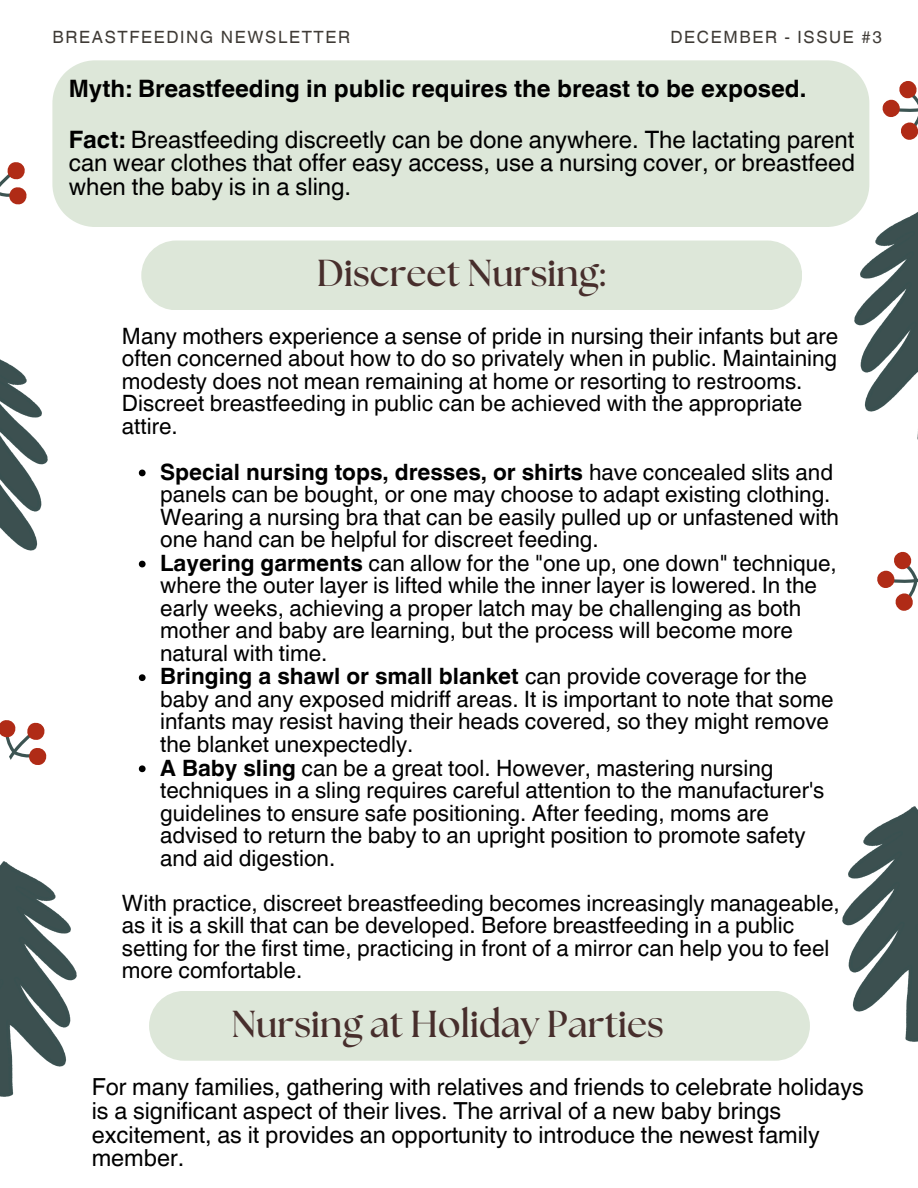
<style>
.page{position:relative;width:918px;height:1188px;background:#fff}
.page>*{position:absolute;margin:0;border:0;box-sizing:border-box;transform-origin:0 0}
.t1{font:700 37.5px "The Seasons";color:#472e2c}
.t2{font:24px/23.7px "Helvetica World";color:#000;text-align:justify}
.t3{font:700 24px "Helvetica World";color:#000}
.t4{font:23.55px/23.7px "Helvetica World";color:#000}
.t5{font:22.5px/22.5px "Helvetica World";color:#000}
.t6{font:16.95px "Helvetica World";letter-spacing:.1em;color:#3f3b36}
.s1{font-weight:700}
</style>
<div class="page">
<div style="left:52px;top:60px;width:817px;height:167px;background:#dde7d9"></div>
<img style="left:854px;top:206px;width:64px;height:234px">
<img style="left:842px;top:806px;width:76px;height:235px">
<svg style="left:877px;top:551px;width:41px;height:60px"></svg>
<img style="left:0;top:359px;width:48px;height:192px">
<svg style="left:0;top:720px;width:47px;height:45px"></svg>
<img style="left:0;top:861px;width:77px;height:236px">
<svg style="left:0;top:162px;width:27px;height:43px"></svg>
<svg style="left:882px;top:81px;width:36px;height:59px"></svg>
<div style="left:141px;top:241px;width:661px;height:69px;background:#dde7d9;border-radius:35px"></div>
<svg style="left:139px;top:470px;width:7px;height:6px"></svg>
<svg style="left:139px;top:561px;width:7px;height:6px"></svg>
<svg style="left:139px;top:674px;width:7px;height:7px"></svg>
<svg style="left:139px;top:765px;width:7px;height:7px"></svg>
<div style="left:149px;top:991px;width:661px;height:70px;background:#dde7d9;border-radius:35px"></div>
<p class="t6" style="left:52px;top:27px;width:299px">BREASTFEEDING NEWSLETTER</p>
<p class="t6" style="left:670px;top:27px;width:213px">DECEMBER - ISSUE #3</p>
<h2 class="t3" style="left:69px;top:69px;width:739px">Myth: Breastfeeding in public requires the breast to be exposed.</h2>
<h3 class="t2" style="left:69px;top:128px;width:788px"><span class="s1">Fact:</span> Breastfeeding discreetly can be done anywhere. The lactating parent can wear clothes that offer easy access, use a nursing cover, or breastfeed when the baby is in a sling.</h3>
<p class="t1" style="left:317px;top:256px;width:290px">Discreet Nursing:</p>
<p class="t5" style="left:122px;top:325px;width:718px">Many mothers experience a sense of pride in nursing their infants but are often concerned about how to do so privately when in public. Maintaining modesty does not mean remaining at home or resorting to restrooms.<br>Discreet breastfeeding in public can be achieved with the appropriate attire.</p>
<p class="t5" style="left:160px;top:461px;width:680px"><span class="s1">Special nursing tops, dresses, or shirts</span> have concealed slits and panels can be bought, or one may choose to adapt existing clothing.<br>Wearing a nursing bra that can be easily pulled up or unfastened with one hand can be helpful for discreet feeding.</p>
<h1 class="t5" style="left:160px;top:552px;width:678px"><span class="s1">Layering garments</span> can allow for the "one up, one down" technique, where the outer layer is lifted while the inner layer is lowered. In the early weeks, achieving a proper latch may be challenging as both mother and baby are learning, but the process will become more natural with time.</h1>
<h3 class="t5" style="left:160px;top:665px;width:675px"><span class="s1">Bringing a shawl or small blanket</span> can provide coverage for the baby and any exposed midriff areas. It is important to note that some infants may resist having their heads covered, so they might remove the blanket unexpectedly.</h3>
<p class="t5" style="left:160px;top:757px;width:666px"><span class="s1">A Baby sling</span> can be a great tool. However, mastering nursing techniques in a sling requires careful attention to the manufacturer's guidelines to ensure safe positioning. After feeding, moms are advised to return the baby to an upright position to promote safety and aid digestion.</p>
<p class="t5" style="left:122px;top:892px;width:719px">With practice, discreet breastfeeding becomes increasingly manageable, as it is a skill that can be developed. Before breastfeeding in a public setting for the first time, practicing in front of a mirror can help you to feel more comfortable.</p>
<p class="t1" style="left:231px;top:1007px;width:434px">Nursing at Holiday Parties</p>
<p class="t4" style="left:92px;top:1075px;width:774px">For many families, gathering with relatives and friends to celebrate holidays is a significant aspect of their lives. The arrival of a new baby brings excitement, as it provides an opportunity to introduce the newest family member.</p>
</div>
